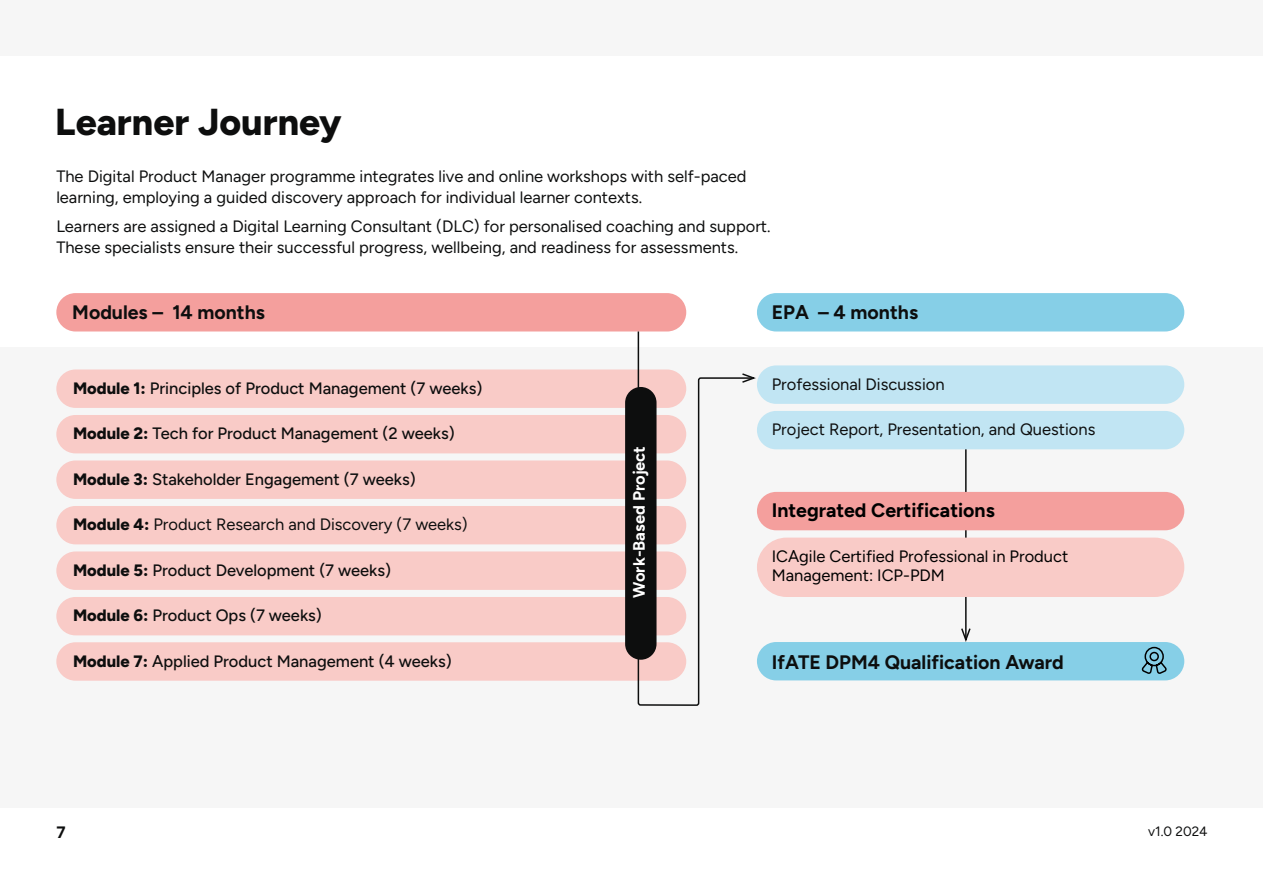
<style>
.page{position:relative;width:1263px;height:893px;background:#fff}
.page>*{position:absolute;margin:0;border:0;box-sizing:border-box;transform-origin:0 0}
.t1{font:800 37.5px "Figtree";color:#0d0e0e}
.t2{font:700 19.5px "Figtree";color:#0d0e0e}
.t3{font:700 19.5px "Figtree";color:#000}
.t4{font:16.5px/21px "Figtree";color:#0d0e0e}
.t5{font:500 16.5px "Figtree";color:#0d0e0e}
.t6{font:16.5px/19.5px "Figtree";color:#000}
.t7{font:700 16.5px "Figtree";color:#fff}
.t8{font:700 16.5px "Figtree";color:#0d0e0e}
.t9{font:13.5px "Figtree";color:#0d0e0e}
.s1{font-weight:800}
</style>
<div class="page">
<div style="left:0;top:347px;width:1263px;height:461px;background:#f6f6f6"></div>
<div style="left:56px;top:642px;width:630px;height:39px;background:#f9cbc7;border-radius:19px"></div>
<div style="left:0;top:0;width:1263px;height:55px;background:#f6f6f6"></div>
<div style="left:56px;top:293px;width:630px;height:38px;background:#f49f9d;border-radius:19px"></div>
<div style="left:757px;top:293px;width:427px;height:38px;background:#86cfe7;border-radius:19px"></div>
<div style="left:56px;top:369px;width:630px;height:39px;background:#f9cbc7;border-radius:19px"></div>
<div style="left:56px;top:415px;width:630px;height:38px;background:#f9cbc7;border-radius:19px"></div>
<div style="left:56px;top:460px;width:630px;height:39px;background:#f9cbc7;border-radius:19px"></div>
<div style="left:56px;top:506px;width:630px;height:38px;background:#f9cbc7;border-radius:19px"></div>
<div style="left:56px;top:551px;width:630px;height:39px;background:#f9cbc7;border-radius:19px"></div>
<div style="left:56px;top:597px;width:630px;height:38px;background:#f9cbc7;border-radius:19px"></div>
<svg style="left:637px;top:330px;width:121px;height:376px"></svg>
<div style="left:757px;top:365px;width:427px;height:39px;background:#c1e5f3;border-radius:19px"></div>
<hr style="left:965px;top:446px;width:1px;height:194px;background:#0d0e0e">
<svg style="left:961px;top:627px;width:10px;height:15px"></svg>
<div style="left:757px;top:642px;width:427px;height:38px;background:#86cfe7;border-radius:19px"></div>
<svg style="left:1141px;top:646px;width:26px;height:28px"></svg>
<div style="left:625px;top:387px;width:31px;height:273px;background:#0d0e0e;border-radius:16px"></div>
<div style="left:757px;top:411px;width:427px;height:38px;background:#c1e5f3;border-radius:19px"></div>
<div style="left:757px;top:492px;width:427px;height:38px;background:#f49f9d;border-radius:19px"></div>
<div style="left:757px;top:538px;width:427px;height:59px;background:#f9cbc7;border-radius:30px"></div>
<h1 class="t1" style="left:55px;top:99px;width:288px">Learner Journey</h1>
<p class="t4" style="left:56px;top:166px;width:692px">The Digital Product Manager programme integrates live and online workshops with self-paced learning, employing a guided discovery approach for individual learner contexts.</p>
<p class="t4" style="left:56px;top:216px;width:716px">Learners are assigned a Digital Learning Consultant (DLC) for personalised coaching and support.<br>These specialists ensure their successful progress, wellbeing, and readiness for assessments.</p>
<p class="t2" style="left:72px;top:301px;width:194px">Modules – 14 months</p>
<p class="t2" style="left:772px;top:301px;width:148px">EPA – 4 months</p>
<p class="t5" style="left:73px;top:379px;width:411px"><span class="s1">Module 1:</span> Principles of Product Management (7 weeks)</p>
<p class="t5" style="left:73px;top:424px;width:383px"><span class="s1">Module 2:</span> Tech for Product Management (2 weeks)</p>
<p class="t5" style="left:73px;top:470px;width:344px"><span class="s1">Module 3:</span> Stakeholder Engagement (7 weeks)</p>
<p class="t4" style="left:73px;top:514px;width:396px"><span class="s1">Module 4:</span> Product Research and Discovery (7 weeks)</p>
<p class="t5" style="left:73px;top:561px;width:320px"><span class="s1">Module 5:</span> Product Development (7 weeks)</p>
<p class="t5" style="left:73px;top:606px;width:250px"><span class="s1">Module 6:</span> Product Ops (7 weeks)</p>
<p class="t5" style="left:73px;top:651px;width:380px"><span class="s1">Module 7:</span> Applied Product Management (4 weeks)</p>
<p class="t7" style="left:629px;top:598px;width:153px;rotate:-90deg">Work-Based Project</p>
<p class="t4" style="left:772px;top:374px;width:174px">Professional Discussion</p>
<p class="t4" style="left:772px;top:419px;width:325px">Project Report, Presentation, and Questions</p>
<p class="t3" style="left:772px;top:499px;width:224px">Integrated Certifications</p>
<p class="t6" style="left:772px;top:546px;width:298px">ICAgile Certified Professional in Product<br>Management: ICP-PDM</p>
<p class="t2" style="left:772px;top:650px;width:293px">IfATE DPM4 Qualification Award</p>
<p class="t8" style="left:56px;top:822px;width:11px">7</p>
<p class="t9" style="left:1148px;top:824px;width:61px">v1.0 2024</p>
</div>
